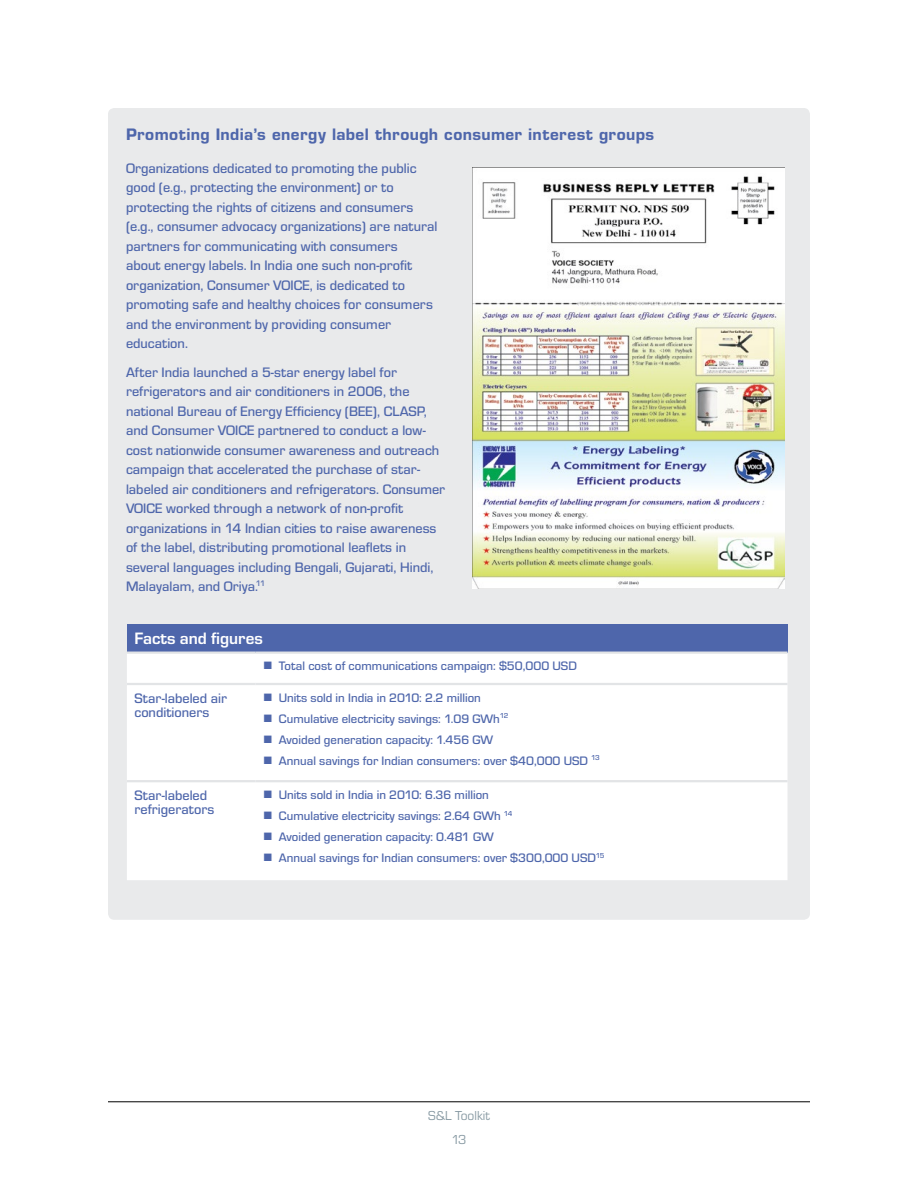
<style>
.page{position:relative;width:918px;height:1188px;background:#fff}
.page>*{position:absolute;margin:0;border:0;box-sizing:border-box;transform-origin:0 0}
.t1{font:17.25px "Eurostile T Heav";letter-spacing:.02em;color:#4e66ab}
.t2{font:700 17.1px "Eurostile T";color:#fff}
.t3{font:500 14.25px/19.5px "Eurostile T";color:#4e66ab}
.t4{font:13.5px/23.7px "Eurostile T";letter-spacing:-.05em;color:#899ba4;text-align:center}
.t5{font:500 12.75px "Eurostile T";color:#4e66ab}
.t6{font:500 7.5px "Eurostile T";color:#4e66ab}
</style>
<div class="page">
<hr style="left:108px;top:1102px;width:702px;height:1px;background:#000">
<div style="left:108px;top:108px;width:702px;height:812px;background:#e9eaeb;border-radius:6px"></div>
<img style="left:472px;top:167px;width:313px;height:422px">
<div style="left:127px;top:624px;width:661px;height:29px;background:#4e66ab"></div>
<div style="left:127px;top:654px;width:661px;height:226px;background:#fff"></div>
<hr style="left:127px;top:652px;width:129px;height:2px;background:#e2e4e6">
<hr style="left:256px;top:652px;width:532px;height:2px;background:#e2e4e6">
<hr style="left:127px;top:683px;width:129px;height:2px;background:#e2e4e6">
<hr style="left:256px;top:683px;width:532px;height:2px;background:#e2e4e6">
<hr style="left:127px;top:780px;width:129px;height:2px;background:#e2e4e6">
<hr style="left:256px;top:780px;width:532px;height:2px;background:#e2e4e6">
<p class="t1" style="left:126px;top:125px;width:530px">Promoting India’s energy label through consumer interest groups</p>
<p class="t3" style="left:126px;top:158px;width:313px">Organizations dedicated to promoting the public good (e.g., protecting the environment) or to protecting the rights of citizens and consumers (e.g., consumer advocacy organizations) are natural partners for communicating with consumers<br>about energy labels. In India one such non-profit organization, Consumer VOICE, is dedicated to promoting safe and healthy choices for consumers and the environment by providing consumer education.</p>
<p class="t3" style="left:126px;top:362px;width:321px">After India launched a 5-star energy label for refrigerators and air conditioners in 2006, the national Bureau of Energy Efficiency (BEE), CLASP, and Consumer VOICE partnered to conduct a low&shy;cost nationwide consumer awareness and outreach campaign that accelerated the purchase of star&shy;labeled air conditioners and refrigerators. Consumer VOICE worked through a network of non-profit organizations in 14 Indian cities to raise awareness of the label, distributing promotional leaflets in several languages including Bengali, Gujarati, Hindi, Malayalam, and Oriya.<sup>11</sup></p>
<p class="t2" style="left:134px;top:629px;width:130px">Facts and figures</p>
<p class="t5" style="left:263px;top:659px;width:299px">■ Total cost of communications campaign: $50,000 USD</p>
<p class="t3" style="left:134px;top:691px;width:94px;line-height:14.2px">Star-labeled air conditioners</p>
<p class="t5" style="left:263px;top:691px;width:219px">■ Units sold in India in 2010: 2.2 million</p>
<p class="t5" style="left:263px;top:712px;width:247px">■ Cumulative electricity savings: 1.09 GWh<sup>12</sup></p>
<p class="t5" style="left:263px;top:733px;width:232px">■ Avoided generation capacity: 1.456 GW</p>
<p class="t5" style="left:263px;top:754px;width:310px">■ Annual savings for Indian consumers: over $40,000 USD</p>
<p class="t6" style="left:591px;top:754px;width:10px">13</p>
<p class="t3" style="left:134px;top:788px;width:81px;line-height:14.2px">Star-labeled refrigerators</p>
<p class="t5" style="left:263px;top:788px;width:227px">■ Units sold in India in 2010: 6.36 million</p>
<p class="t5" style="left:263px;top:809px;width:251px">■ Cumulative electricity savings: 2.64 GWh <sup>14</sup></p>
<p class="t5" style="left:263px;top:830px;width:232px">■ Avoided generation capacity: 0.481 GW</p>
<p class="t5" style="left:263px;top:851px;width:318px">■ Annual savings for Indian consumers: over $300,000 USD</p>
<p class="t6" style="left:596px;top:851px;width:10px">15</p>
<p class="t4" style="left:428px;top:1104px;width:63px">S&amp;L Toolkit<br>13</p>
</div>
